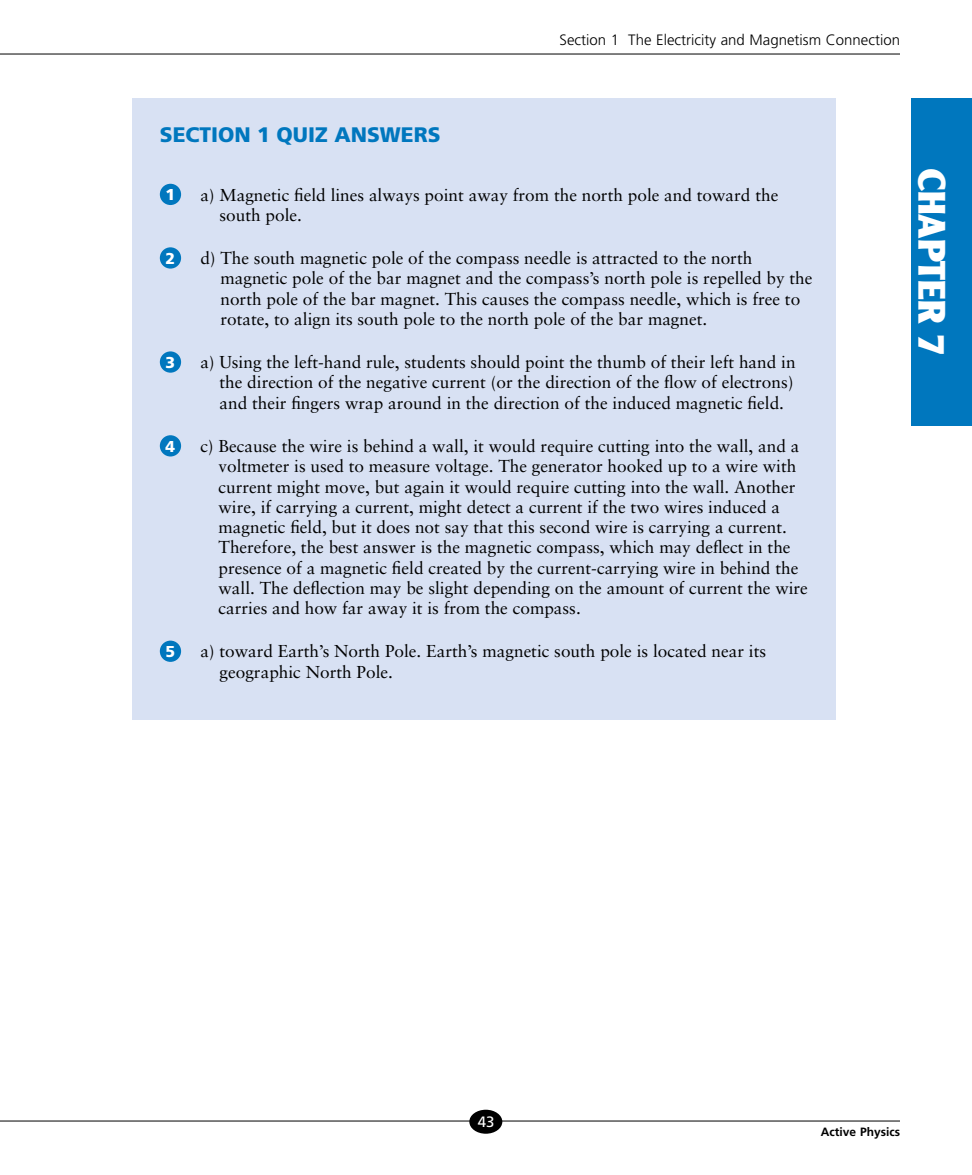
<style>
.page{position:relative;width:972px;height:1175px;background:#fff}
.page>*{position:absolute;margin:0;border:0;box-sizing:border-box;transform-origin:0 0}
.t1{font:900 37.5px "Clearface Gothic LH";color:#fff}
.t2{font:900 21px "Frutiger";color:#0077be}
.t3{font:17.25px/20.2px "Sabon";color:#000}
.t4{font:900 15.75px "Frutiger";color:#fff}
.t5{font:300 15px "Frutiger";color:#000}
.t6{font:15px "Frutiger";color:#fff}
.t7{font:700 12px "Frutiger";color:#000}
</style>
<div class="page">
<hr style="left:0;top:1120px;width:900px;height:1px;background:#000">
<hr style="left:0;top:54px;width:900px;height:1px;background:#000">
<div style="left:469px;top:1109px;width:33px;height:24px;background:#000;border-radius:50%"></div>
<div style="left:911px;top:99px;width:61px;height:327px;background:#0077be"></div>
<div style="left:133px;top:99px;width:703px;height:621px;background:#d8e1f3"></div>
<div style="left:160px;top:184px;width:21px;height:21px;background:#0077be;border-radius:50%"></div>
<div style="left:160px;top:247px;width:21px;height:21px;background:#0077be;border-radius:50%"></div>
<div style="left:160px;top:351px;width:21px;height:22px;background:#0077be;border-radius:50%"></div>
<div style="left:160px;top:435px;width:21px;height:21px;background:#0077be;border-radius:50%"></div>
<div style="left:160px;top:640px;width:21px;height:22px;background:#0077be;border-radius:50%"></div>
<p class="t5" style="left:560px;top:31px;width:342px">Section 1 The Electricity and Magnetism Connection</p>
<p class="t2" style="left:160px;top:122px;width:282px">SECTION 1 QUIZ ANSWERS</p>
<p class="t4" style="left:166px;top:185px;width:11px">1</p>
<p class="t3" style="left:219px;top:184px;width:560px;text-indent:-19px">a) Magnetic field lines always point away from the north pole and toward the south pole.</p>
<p class="t4" style="left:166px;top:249px;width:11px">2</p>
<p class="t3" style="left:220px;top:248px;width:593px;text-indent:-20px">d) The south magnetic pole of the compass needle is attracted to the north magnetic pole of the bar magnet and the compass’s north pole is repelled by the north pole of the bar magnet. This causes the compass needle, which is free to rotate, to align its south pole to the north pole of the bar magnet.</p>
<p class="t4" style="left:166px;top:353px;width:11px">3</p>
<p class="t3" style="left:219px;top:352px;width:578px;text-align:justify;text-indent:-19px">a) Using the left-hand rule, students should point the thumb of their left hand in the direction of the negative current (or the direction of the flow of electrons) and their fingers wrap around in the direction of the induced magnetic field.</p>
<p class="t4" style="left:166px;top:437px;width:11px">4</p>
<p class="t3" style="left:219px;top:436px;width:591px;text-indent:-18px">c) Because the wire is behind a wall, it would require cutting into the wall, and a voltmeter is used to measure voltage. The generator hooked up to a wire with current might move, but again it would require cutting into the wall. Another wire, if carrying a current, might detect a current if the two wires induced a magnetic field, but it does not say that this second wire is carrying a current.<br>Therefore, the best answer is the magnetic compass, which may deflect in the presence of a magnetic field created by the current-carrying wire in behind the wall. The deflection may be slight depending on the amount of current the wire carries and how far away it is from the compass.</p>
<p class="t4" style="left:166px;top:642px;width:11px">5</p>
<p class="t3" style="left:219px;top:641px;width:548px;text-indent:-19px">a) toward Earth’s North Pole. Earth’s magnetic south pole is located near its geographic North Pole.</p>
<h1 class="t1" style="left:955px;top:168px;width:190px;rotate:90deg">CHAPTER 7</h1>
<p class="t6" style="left:478px;top:1112px;width:18px">43</p>
<p class="t7" style="left:821px;top:1124px;width:81px">Active Physics</p>
</div>
